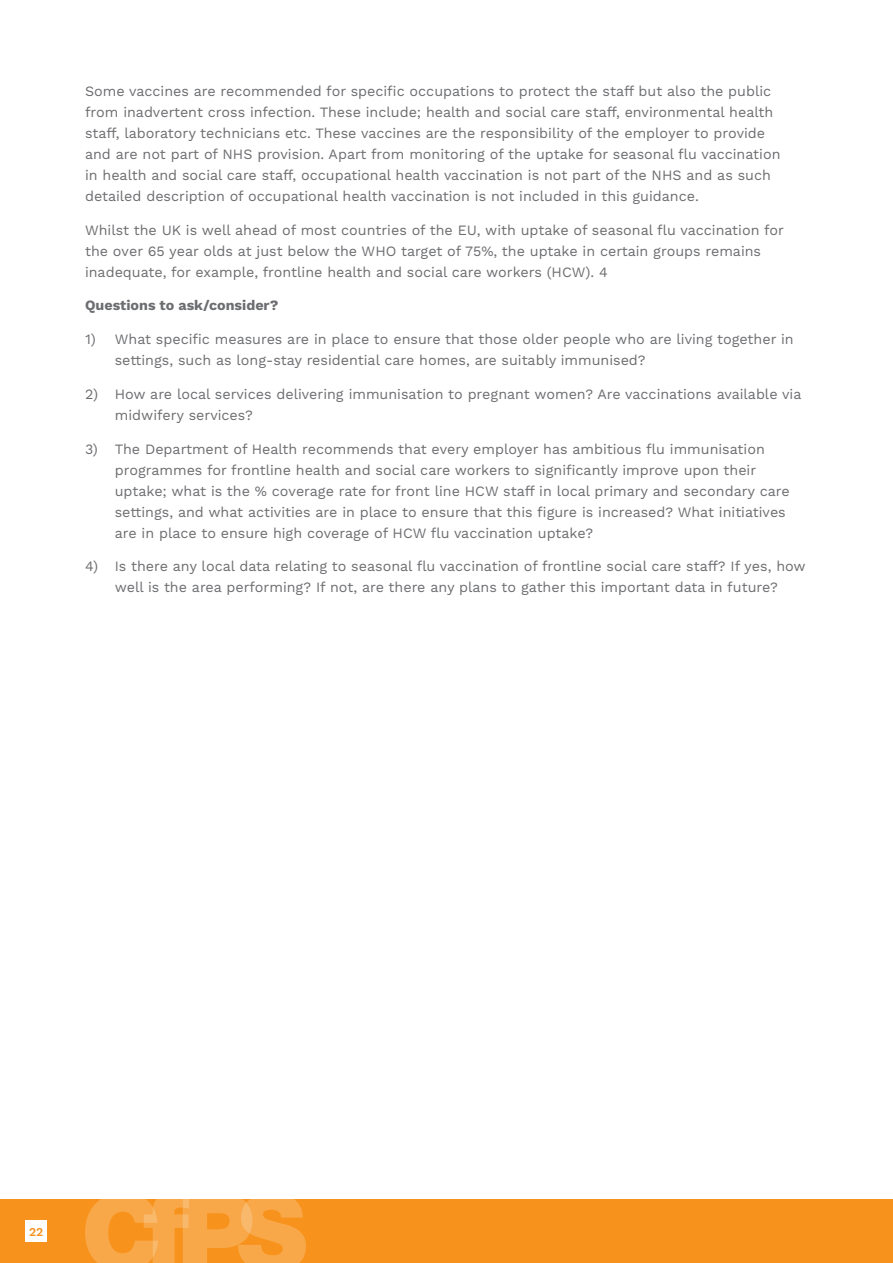
<style>
.page{position:relative;width:893px;height:1263px;background:#fff}
.page>*{position:absolute;margin:0;border:0;box-sizing:border-box;transform-origin:0 0}
.t1{font:14.25px/21px "Work Sans";color:#6c6d70}
.t2{font:700 14.25px "Work Sans";color:#6c6d70}
.t3{font:600 12px "Work Sans";color:#f7931d}
</style>
<div class="page">
<div style="left:0;top:1199px;width:893px;height:64px;background:#f7931d"></div>
<div style="left:26px;top:1220px;width:21px;height:22px;background:#fff"></div>
<svg style="left:85px;top:1199px;width:221px;height:64px"></svg>
<p class="t1" style="left:85px;top:81px;width:697px">Some vaccines are recommended for specific occupations to protect the staff but also the public from inadvertent cross infection. These include; health and social care staff, environmental health staff, laboratory technicians etc. These vaccines are the responsibility of the employer to provide and are not part of NHS provision. Apart from monitoring of the uptake for seasonal flu vaccination in health and social care staff, occupational health vaccination is not part of the NHS and as such detailed description of occupational health vaccination is not included in this guidance.</p>
<p class="t1" style="left:85px;top:220px;width:700px">Whilst the UK is well ahead of most countries of the EU, with uptake of seasonal flu vaccination for the over 65 year olds at just below the WHO target of 75%, the uptake in certain groups remains inadequate, for example, frontline health and social care workers (HCW). 4</p>
<p class="t2" style="left:85px;top:297px;width:195px">Questions to ask/consider?</p>
<p class="t1" style="left:115px;top:329px;width:680px;text-indent:-30px">1) What specific measures are in place to ensure that those older people who are living together in settings, such as long-stay residential care homes, are suitably immunised?</p>
<p class="t1" style="left:115px;top:384px;width:688px;text-indent:-30px">2) How are local services delivering immunisation to pregnant women? Are vaccinations available via midwifery services?</p>
<p class="t1" style="left:115px;top:439px;width:676px;text-indent:-30px">3) The Department of Health recommends that every employer has ambitious flu immunisation programmes for frontline health and social care workers to significantly improve upon their uptake; what is the % coverage rate for front line HCW staff in local primary and secondary care settings, and what activities are in place to ensure that this figure is increased? What initiatives are in place to ensure high coverage of HCW flu vaccination uptake?</p>
<p class="t1" style="left:85px;top:557px;width:722px;text-align:center">4) Is there any local data relating to seasonal flu vaccination of frontline social care staff? If yes, how well is the area performing? If not, are there any plans to gather this important data in future?</p>
<p class="t3" style="left:29px;top:1225px;width:16px">22</p>
</div>
